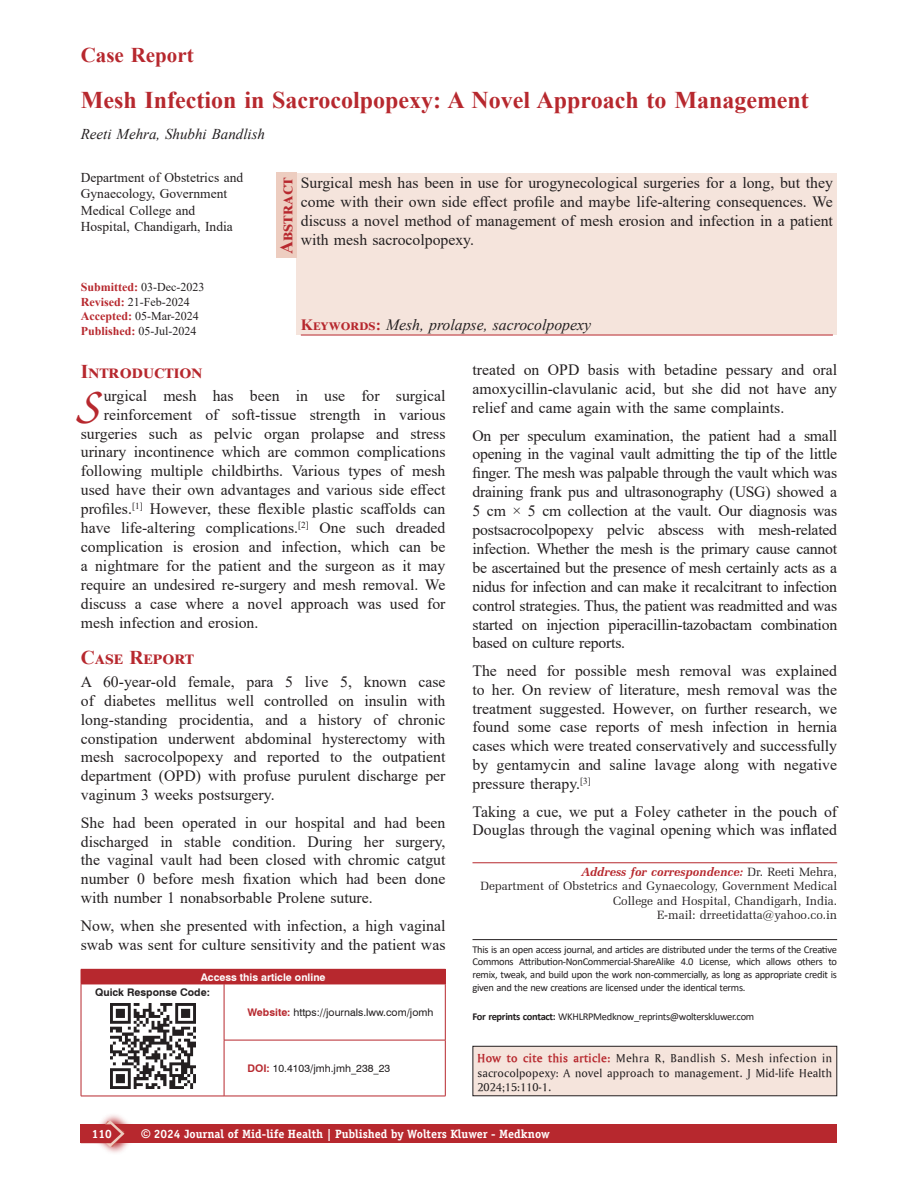
<style>
.page{position:relative;width:918px;height:1188px;background:#fff}
.page>*{position:absolute;margin:0;border:0;box-sizing:border-box;transform-origin:0 0}
._1_TX_text{font:italic 500 46.65px "Zapf Chancery IT Cby BT";color:#b7282e}
.AT{font:700 24px "Times New Roman";color:#b7282e}
.AH{font:700 21px "Times New Roman";color:#b7282e}
.t1{font:700 19.5px "Times New Roman";letter-spacing:.01em;color:#b7282e}
.ABSH{font:700 18px "Times New Roman";color:#b7282e}
.TX{font:15.75px/18.9px "Times New Roman";color:#231f20;text-align:justify}
._1_TX_text-2{font:15.75px "Times New Roman";color:#231f20}
.ABS{font:15.75px/18.9px "Times New Roman";color:#231f20;text-align:justify}
.KWD{font:italic 15.75px "Times New Roman";color:#231f20}
.AU{font:italic 15px "Times New Roman";color:#231f20}
.AFF{font:13.5px/16.2px "Times New Roman";color:#231f20}
.ADD{font:12px/14.4px "Zapf Elliptical 711 BT";color:#231f20;text-align:right}
.HTC{font:12px/14.4px "Ameretto Normal";letter-spacing:.01em;color:#231f20;text-align:justify}
.HIS{font:12px "Times New Roman";color:#231f20}
.AH-2{font:700 12px "Officina Serif";color:#fff}
.TX-2{font:10.5px/12.6px "Calibri";letter-spacing:-.03em;color:#231f20;text-align:justify}
.Website{font:10.5px "Swiss 721 BT";color:#231f20}
.DOI{font:10.5px "Swiss 721 BT";color:#231f20}
.ATAO{font:700 10.5px "Swiss 721 BT";color:#fff}
.QRC{font:700 10.5px "Swiss 721 BT";color:#231f20}
.s1{font-weight:700;color:#b7282e}
.s2{font-weight:700;font-style:normal;color:#b7282e}
.s3{font-weight:700;font-style:italic;color:#b7282e}
.s4{font-weight:700}
.s5{font-family:"Ameretto";font-weight:700;color:#b7282e}
.s6{font-family:"Arial"}
</style>
<div class="page">
<div style="left:81px;top:1124px;width:756px;height:19px;background:#b7282e"></div>
<svg style="left:103px;top:1115px;width:27px;height:38px"></svg>
<svg style="left:81px;top:1120px;width:44px;height:27px"></svg>
<div style="left:297px;top:173px;width:540px;height:162px;background:#f5e4dc"></div>
<hr style="left:301px;top:335px;width:532px;height:1px;background:#b7282e">
<div style="left:81px;top:969px;width:364px;height:15px;background:#b7282e"></div>
<svg style="left:445px;top:970px;width:1px;height:14px"></svg>
<hr style="left:81px;top:984px;width:143px;height:1px;background:#b7282e">
<hr style="left:81px;top:984px;width:1px;height:56px;background:#b7282e">
<hr style="left:81px;top:1040px;width:1px;height:56px;background:#b7282e">
<hr style="left:81px;top:1096px;width:143px;height:1px;background:#b7282e">
<hr style="left:224px;top:1040px;width:1px;height:56px;background:#b7282e">
<hr style="left:445px;top:1040px;width:1px;height:56px;background:#b7282e">
<hr style="left:224px;top:1096px;width:221px;height:1px;background:#b7282e">
<hr style="left:224px;top:984px;width:221px;height:1px;background:#b7282e">
<hr style="left:224px;top:984px;width:1px;height:56px;background:#b7282e">
<hr style="left:445px;top:984px;width:1px;height:56px;background:#b7282e">
<hr style="left:224px;top:1040px;width:221px;height:1px;background:#b7282e">
<img style="left:110px;top:1004px;width:85px;height:85px">
<hr style="left:472px;top:862px;width:365px;height:1px;background:#b7282e">
<div style="left:276px;top:173px;width:21px;height:85px;background:#edcdc0"></div>
<hr style="left:472px;top:939px;width:365px;height:1px;background:#231f20">
<div style="left:473px;top:1046px;width:364px;height:50px;background:#f5e4dc"></div>
<div style="left:472px;top:1046px;width:365px;height:50px;border:1px solid #231f20"></div>
<p class="AH" style="left:81px;top:39px;width:114px">Case Report</p>
<p class="AT" style="left:81px;top:83px;width:730px">Mesh Infection in Sacrocolpopexy: A Novel Approach to Management</p>
<p class="AU" style="left:81px;top:124px;width:186px">Reeti Mehra, Shubhi Bandlish</p>
<p class="AFF" style="left:81px;top:169px;width:164px">Department of Obstetrics and<br>Gynaecology, Government<br>Medical College and<br>Hospital, Chandigarh, India</p>
<p class="ABSH" style="left:273px;top:254px;width:78px;rotate:-90deg">Abstract</p>
<p class="ABS" style="left:301px;top:173px;width:534px">Surgical mesh has been in use for urogynecological surgeries for a long, but they come with their own side effect profile and maybe life‑altering consequences. We discuss a novel method of management of mesh erosion and infection in a patient with mesh sacrocolpopexy.</p>
<p class="HIS" style="left:81px;top:279px;width:125px"><span class="s1">Submitted:</span> 03‑Dec‑2023</p>
<p class="HIS" style="left:81px;top:293px;width:110px"><span class="s1">Revised:</span> 21‑Feb‑2024</p>
<p class="HIS" style="left:81px;top:308px;width:120px"><span class="s1">Accepted:</span> 05‑Mar‑2024</p>
<p class="HIS" style="left:81px;top:322px;width:117px"><span class="s1">Published:</span> 05-Jul-2024</p>
<p class="KWD" style="left:301px;top:314px;width:292px"><span class="s2">Keywords:</span> Mesh, prolapse, sacrocolpopexy</p>
<h1 class="t1" style="left:81px;top:357px;width:123px">Introduction</h1>
<p class="_1_TX_text" style="left:81px;top:380px;width:22px">S</p>
<p class="_1_TX_text-2" style="left:104px;top:384px;width:343px">urgical mesh has been in use for surgical</p>
<p class="_1_TX_text-2" style="left:104px;top:403px;width:343px">reinforcement of soft‑tissue strength in various</p>
<p class="_1_TX_text-2" style="left:81px;top:422px;width:366px">surgeries such as pelvic organ prolapse and stress</p>
<p class="_1_TX_text-2" style="left:81px;top:441px;width:366px">urinary incontinence which are common complications</p>
<p class="_1_TX_text-2" style="left:81px;top:460px;width:366px">following multiple childbirths. Various types of mesh</p>
<p class="_1_TX_text-2" style="left:81px;top:479px;width:366px">used have their own advantages and various side effect</p>
<p class="_1_TX_text-2" style="left:81px;top:498px;width:366px">profiles.<sup>[1]</sup> However, these flexible plastic scaffolds can</p>
<p class="_1_TX_text-2" style="left:81px;top:517px;width:366px">have life‑altering complications.<sup>[2]</sup> One such dreaded</p>
<p class="_1_TX_text-2" style="left:81px;top:536px;width:366px">complication is erosion and infection, which can be</p>
<p class="_1_TX_text-2" style="left:81px;top:554px;width:366px">a nightmare for the patient and the surgeon as it may</p>
<p class="_1_TX_text-2" style="left:81px;top:573px;width:366px">require an undesired re‑surgery and mesh removal. We</p>
<p class="_1_TX_text-2" style="left:81px;top:592px;width:366px">discuss a case where a novel approach was used for</p>
<p class="_1_TX_text-2" style="left:81px;top:611px;width:179px">mesh infection and erosion.</p>
<h1 class="t1" style="left:81px;top:643px;width:115px">Case Report</h1>
<p class="TX" style="left:81px;top:672px;width:366px">A 60‑year‑old female, para 5 live 5, known case of diabetes mellitus well controlled on insulin with long‑standing procidentia, and a history of chronic constipation underwent abdominal hysterectomy with mesh sacrocolpopexy and reported to the outpatient department (OPD) with profuse purulent discharge per vaginum 3 weeks postsurgery.</p>
<p class="TX" style="left:81px;top:812px;width:366px">She had been operated in our hospital and had been discharged in stable condition. During her surgery, the vaginal vault had been closed with chromic catgut number 0 before mesh fixation which had been done with number 1 nonabsorbable Prolene suture.</p>
<p class="TX" style="left:81px;top:915px;width:366px">Now, when she presented with infection, a high vaginal swab was sent for culture sensitivity and the patient was</p>
<p class="ATAO" style="left:201px;top:970px;width:126px">Access this article online</p>
<p class="QRC" style="left:95px;top:985px;width:116px">Quick Response Code:</p>
<p class="Website" style="left:247px;top:1005px;width:187px"><span class="s1">Website:</span> https://journals.lww.com/jomh</p>
<p class="DOI" style="left:247px;top:1061px;width:144px"><span class="s1">DOI:</span> 10.4103/jmh.jmh_238_23</p>
<p class="TX" style="left:472px;top:360px;width:366px">treated on OPD basis with betadine pessary and oral amoxycillin‑clavulanic acid, but she did not have any relief and came again with the same complaints.</p>
<p class="TX" style="left:472px;top:425px;width:366px">On per speculum examination, the patient had a small opening in the vaginal vault admitting the tip of the little finger. The mesh was palpable through the vault which was draining frank pus and ultrasonography (USG) showed a 5 cm × 5 cm collection at the vault. Our diagnosis was postsacrocolpopexy pelvic abscess with mesh‑related infection. Whether the mesh is the primary cause cannot be ascertained but the presence of mesh certainly acts as a nidus for infection and can make it recalcitrant to infection control strategies. Thus, the patient was readmitted and was started on injection piperacillin‑tazobactam combination based on culture reports.</p>
<p class="TX" style="left:472px;top:661px;width:366px">The need for possible mesh removal was explained to her. On review of literature, mesh removal was the treatment suggested. However, on further research, we found some case reports of mesh infection in hernia cases which were treated conservatively and successfully by gentamycin and saline lavage along with negative pressure therapy.<sup>[3]</sup></p>
<p class="TX" style="left:472px;top:801px;width:366px">Taking a cue, we put a Foley catheter in the pouch of<br>Douglas through the vaginal opening which was inflated</p>
<p class="ADD" style="left:480px;top:865px;width:358px"><span class="s3">Address for correspondence:</span> Dr. Reeti Mehra,<br>Department of Obstetrics and Gynaecology, Government Medical College and Hospital, Chandigarh, India.<br>E‑mail: drreetidatta@yahoo.co.in</p>
<p class="TX-2" style="left:472px;top:943px;width:366px">This is an open access journal, and articles are distributed under the terms of the Creative Commons Attribution‑NonCommercial‑ShareAlike 4.0 License, which allows others to remix, tweak, and build upon the work non‑commercially, as long as appropriate credit is given and the new creations are licensed under the identical terms.</p>
<p class="TX-2" style="left:472px;top:1010px;width:283px"><span class="s4">For reprints contact:</span> WKHLRPMedknow_reprints@wolterskluwer.com</p>
<p class="HTC" style="left:478px;top:1051px;width:356px"><span class="s5">How to cite this article:</span> Mehra R, Bandlish S. Mesh infection in sacrocolpopexy: A novel approach to management. J Mid‑life Health 2024;15:110-1.</p>
<p class="AH-2" style="left:92px;top:1126px;width:22px">110</p>
<p class="AH-2" style="left:142px;top:1127px;width:410px"><span class="s6">©</span> 2024 Journal of Mid-life Health | Published by Wolters Kluwer - Medknow</p>
</div>
